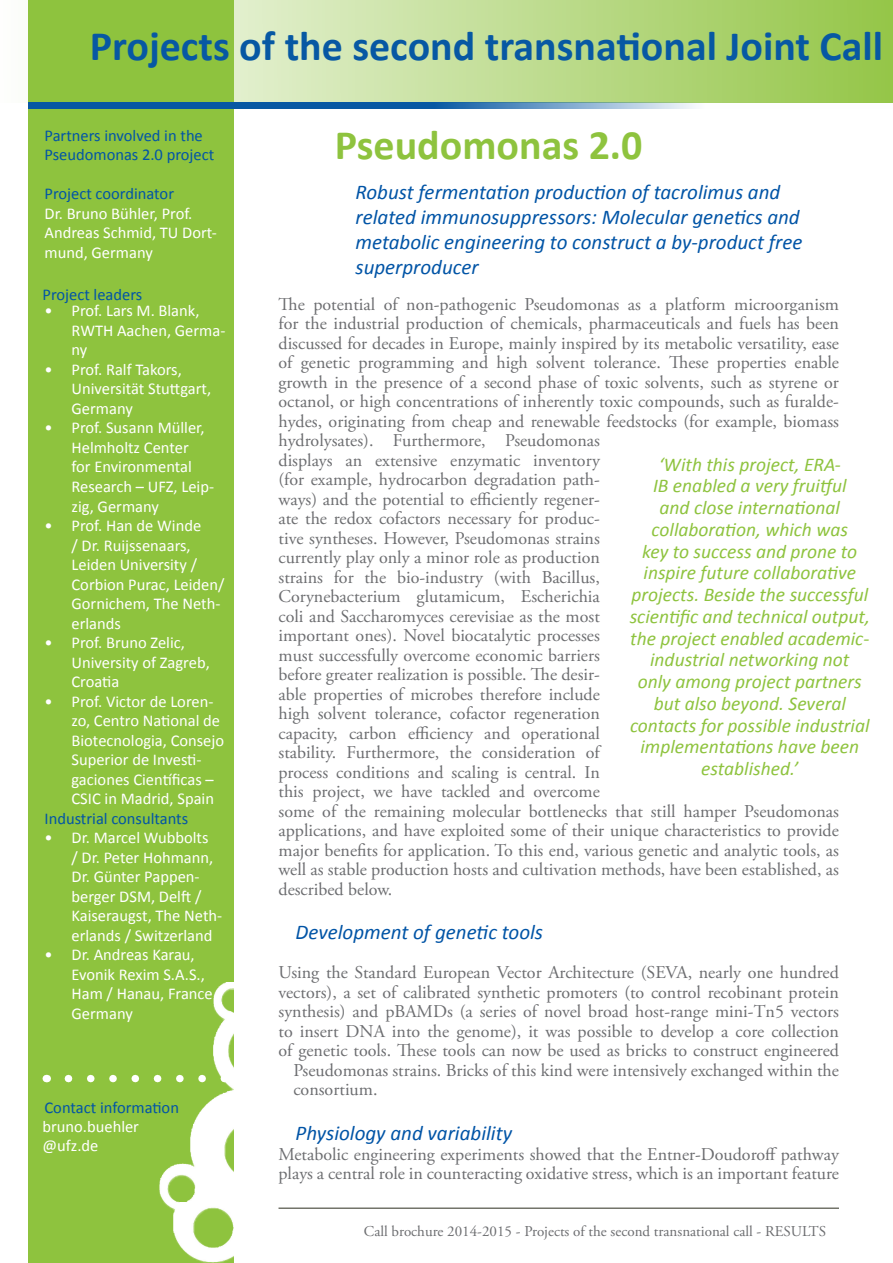
<style>
.page{position:relative;width:893px;height:1263px;background:#fff}
.page>*{position:absolute;margin:0;border:0;box-sizing:border-box;transform-origin:0 0}
.t1{font:700 42px "Calibri";color:#0758a3}
.t2{font:700 42px "Calibri";color:#8ec33e}
.t3{font:italic 21px/25.2px "Calibri";color:#0154a6}
.t4{font:italic 19.5px/21.8px "Calibri";color:#8ec33e;text-align:center}
.t5{font:18px/19.5px "Adobe Garamond Pro";color:#6c6d70}
.t6{font:16.5px/19.5px "Calibri";color:#fff}
.t7{font:16.5px/19.5px "Calibri";color:#0154a6}
.t8{font:15px "Adobe Garamond Pro";color:#6c6d70}
</style>
<div class="page">
<svg style="left:234px;top:1px;width:659px;height:101px;background:#bbda8a"></svg>
<div style="left:28px;top:0;width:206px;height:1263px;background:#8ec33e"></div>
<img style="left:159px;top:982px;width:75px;height:280px">
<svg style="left:28px;top:102px;width:865px;height:6px"></svg>
<hr style="left:279px;top:1207px;width:560px;height:2px;background:#73746a">
<svg style="left:68px;top:1075px;width:166px;height:7px"></svg>
<h1 class="t1" style="left:90px;top:19px;width:795px">Projects of the second transnational Joint Call</h1>
<p class="t7" style="left:45px;top:126px;width:171px">Partners involved in the<br>Pseudomonas 2.0 project</p>
<p class="t7" style="left:45px;top:184px;width:131px">Project coordinator</p>
<p class="t6" style="left:45px;top:204px;width:174px">Dr. Bruno Bühler, Prof.<br>Andreas Schmid, TU Dort&shy;mund, Germany</p>
<p class="t7" style="left:43px;top:284px;width:101px">Project leaders</p>
<p class="t6" style="left:72px;top:301px;width:155px;text-indent:-27px">• Prof. Lars M. Blank,<br>RWTH Aachen, Germa&shy;ny</p>
<p class="t6" style="left:72px;top:360px;width:141px;text-indent:-27px">• Prof. Ralf Takors,<br>Universität Stuttgart,<br>Germany</p>
<p class="t6" style="left:72px;top:418px;width:144px;text-indent:-27px">• Prof. Susann Müller,<br>Helmholtz Center<br>for Environmental<br>Research – UFZ, Leip&shy;zig, Germany</p>
<p class="t6" style="left:72px;top:516px;width:154px;text-indent:-27px">• Prof. Han de Winde<br>/ Dr. Ruijssenaars,<br>Leiden University /<br>Corbion Purac, Leiden/<br>Gornichem, The Neth&shy;erlands</p>
<p class="t6" style="left:72px;top:633px;width:140px;text-indent:-27px">• Prof. Bruno Zelic,<br>University of Zagreb,<br>Croatia</p>
<p class="t6" style="left:72px;top:691px;width:154px;text-indent:-27px">• Prof. Victor de Loren&shy;zo, Centro National de<br>Biotecnologia, Consejo<br>Superior de Investi&shy;gaciones Científicas –<br>CSIC in Madrid, Spain</p>
<p class="t7" style="left:45px;top:808px;width:145px">Industrial consultants</p>
<p class="t6" style="left:72px;top:828px;width:152px;text-indent:-27px">• Dr. Marcel Wubbolts<br>/ Dr. Peter Hohmann,<br>Dr. Günter Pappen&shy;berger DSM, Delft /<br>Kaiseraugst, The Neth&shy;erlands / Switzerland</p>
<p class="t6" style="left:72px;top:945px;width:153px;text-indent:-27px">• Dr. Andreas Karau,<br>Evonik Rexim S.A.S.,<br>Ham / Hanau, France /<br>Germany</p>
<p class="t7" style="left:45px;top:1097px;width:136px">Contact information</p>
<p class="t6" style="left:43px;top:1117px;width:98px">bruno.buehler @ufz.de</p>
<h1 class="t2" style="left:335px;top:118px;width:309px">Pseudomonas 2.0</h1>
<p class="t3" style="left:355px;top:178px;width:448px">Robust fermentation production of tacrolimus and related immunosuppressors: Molecular genetics and metabolic engineering to construct a by-product free superproducer</p>
<p class="t5" style="left:279px;top:295px;width:562px">The potential of non-pathogenic Pseudomonas as a platform microorganism for the industrial production of chemicals, pharmaceuticals and fuels has been discussed for decades in Europe, mainly inspired by its metabolic versatility, ease of genetic programming and high solvent tolerance. These properties enable growth in the presence of a second phase of toxic solvents, such as styrene or octanol, or high concentrations of inherently toxic compounds, such as furalde&shy;hydes, originating from cheap and renewable feedstocks (for example, biomass hydrolysates). Furthermore, Pseudomonas<br>displays an extensive enzymatic inventory<br>(for example, hydrocarbon degradation path-<br>ways) and the potential to efficiently regener-<br>ate the redox cofactors necessary for produc-<br>tive syntheses. However, Pseudomonas strains<br>currently play only a minor role as production<br>strains for the bio-industry (with Bacillus,<br>Corynebacterium glutamicum, Escherichia<br>coli and Saccharomyces cerevisiae as the most<br>important ones). Novel biocatalytic processes<br>must successfully overcome economic barriers<br>before greater realization is possible. The desir-<br>able properties of microbes therefore include<br>high solvent tolerance, cofactor regeneration<br>capacity, carbon efficiency and operational<br>stability. Furthermore, the consideration of<br>process conditions and scaling is central. In<br>this project, we have tackled and overcome<br>some of the remaining molecular bottlenecks that still hamper Pseudomonas applications, and have exploited some of their unique characteristics to provide major benefits for application. To this end, various genetic and analytic tools, as well as stable production hosts and cultivation methods, have been established, as described below.</p>
<p class="t3" style="left:296px;top:919px;width:249px">Development of genetic tools</p>
<p class="t5" style="left:279px;top:964px;width:562px">Using the Standard European Vector Architecture (SEVA, nearly one hundred</p>
<p class="t5" style="left:279px;top:983px;width:562px">vectors), a set of calibrated synthetic promoters (to control recobinant protein</p>
<p class="t5" style="left:279px;top:1002px;width:562px">synthesis) and pBAMDs (a series of novel broad host-range mini-Tn5 vectors</p>
<p class="t5" style="left:279px;top:1022px;width:562px">to insert DNA into the genome), it was possible to develop a core collection</p>
<p class="t5" style="left:279px;top:1041px;width:562px">of genetic tools. These tools can now be used as bricks to construct engineered</p>
<p class="t5" style="left:293px;top:1061px;width:547px">Pseudomonas strains. Bricks of this kind were intensively exchanged within the</p>
<p class="t5" style="left:293px;top:1080px;width:86px">consortium.</p>
<p class="t3" style="left:296px;top:1120px;width:218px">Physiology and variability</p>
<p class="t5" style="left:279px;top:1145px;width:562px">Metabolic engineering experiments showed that the Entner-Doudoroff pathway plays a central role in counteracting oxidative stress, which is an important feature</p>
<p class="t4" style="left:630px;top:453px;width:242px">‘With this project, ERA-<br>IB enabled a very fruitful<br>and close international collaboration, which was<br>key to success and prone to inspire future collaborative projects. Beside the successful scientific and technical output, the project enabled academic&shy;industrial networking not<br>only among project partners but also beyond. Several contacts for possible industrial implementations have been established.’</p>
<p class="t8" style="left:364px;top:1222px;width:464px">Call brochure 2014-2015 - Projects of the second transnational call - RESULTS</p>
</div>
